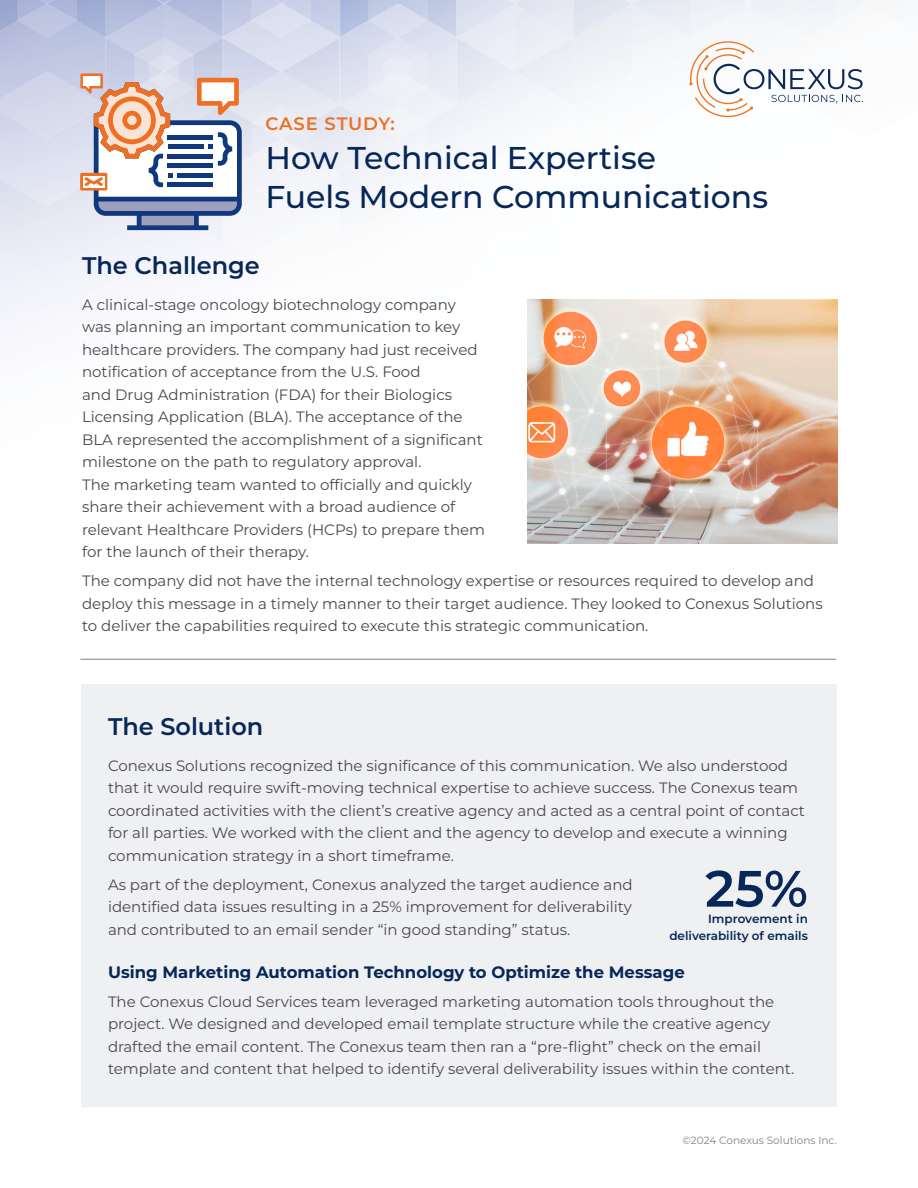
<style>
.page{position:relative;width:918px;height:1188px;background:#fff}
.page>*{position:absolute;margin:0;border:0;box-sizing:border-box;transform-origin:0 0}
.t1{font:600 51px "Montserrat";color:#062758}
.t2{font:500 31.5px/39px "Montserrat";color:#062758}
.t3{font:600 24px "Montserrat";color:#062758}
.t4{font:600 18px "Montserrat";letter-spacing:.04em;color:#ef7024}
.t5{font:700 16.5px "Montserrat";color:#062758}
.t6{font:15px/22.5px "Montserrat";color:#4a484b}
.t7{font:600 12px/16.5px "Montserrat";color:#062758;text-align:right}
.t8{font:10.5px "Montserrat";color:#808287}
</style>
<div class="page">
<img style="left:0;top:0;width:875px;height:543px">
<svg style="left:689px;top:41px;width:174px;height:76px"></svg>
<hr style="left:80px;top:659px;width:756px;height:1px;background:#808287">
<img style="left:527px;top:299px;width:310px;height:244px">
<div style="left:81px;top:684px;width:756px;height:423px;background:#eff0f1"></div>
<svg style="left:80px;top:74px;width:162px;height:156px"></svg>
<p class="t4" style="left:266px;top:112px;width:131px">CASE STUDY:</p>
<h2 class="t2" style="left:266px;top:138px;width:504px">How Technical Expertise<br>Fuels Modern Communications</h2>
<h3 class="t3" style="left:82px;top:250px;width:179px">The Challenge</h3>
<p class="t6" style="left:82px;top:293px;width:405px">A clinical-stage oncology biotechnology company was planning an important communication to key healthcare providers. The company had just received notification of acceptance from the U.S. Food<br>and Drug Administration (FDA) for their Biologics Licensing Application (BLA). The acceptance of the BLA represented the accomplishment of a significant milestone on the path to regulatory approval.<br>The marketing team wanted to officially and quickly share their achievement with a broad audience of relevant Healthcare Providers (HCPs) to prepare them for the launch of their therapy.</p>
<p class="t6" style="left:82px;top:570px;width:742px">The company did not have the internal technology expertise or resources required to develop and deploy this message in a timely manner to their target audience. They looked to Conexus Solutions to deliver the capabilities required to execute this strategic communication.</p>
<h3 class="t3" style="left:108px;top:711px;width:157px">The Solution</h3>
<p class="t6" style="left:108px;top:754px;width:699px">Conexus Solutions recognized the significance of this communication. We also understood that it would require swift-moving technical expertise to achieve success. The Conexus team coordinated activities with the client’s creative agency and acted as a central point of contact for all parties. We worked with the client and the agency to develop and execute a winning communication strategy in a short timeframe.</p>
<p class="t6" style="left:108px;top:873px;width:526px;text-align:justify">As part of the deployment, Conexus analyzed the target audience and identified data issues resulting in a 25% improvement for deliverability and contributed to an email sender “in good standing” status.</p>
<p class="t5" style="left:108px;top:962px;width:578px">Using Marketing Automation Technology to Optimize the Message</p>
<p class="t6" style="left:108px;top:990px;width:688px">The Conexus Cloud Services team leveraged marketing automation tools throughout the project. We designed and developed email template structure while the creative agency drafted the email content. The Conexus team then ran a “pre-flight” check on the email template and content that helped to identify several deliverability issues within the content.</p>
<h1 class="t1" style="left:705px;top:857px;width:104px">25%</h1>
<p class="t7" style="left:669px;top:911px;width:140px">Improvement in deliverability of emails</p>
<p class="t8" style="left:683px;top:1134px;width:156px">©2024 Conexus Solutions Inc.</p>
</div>
